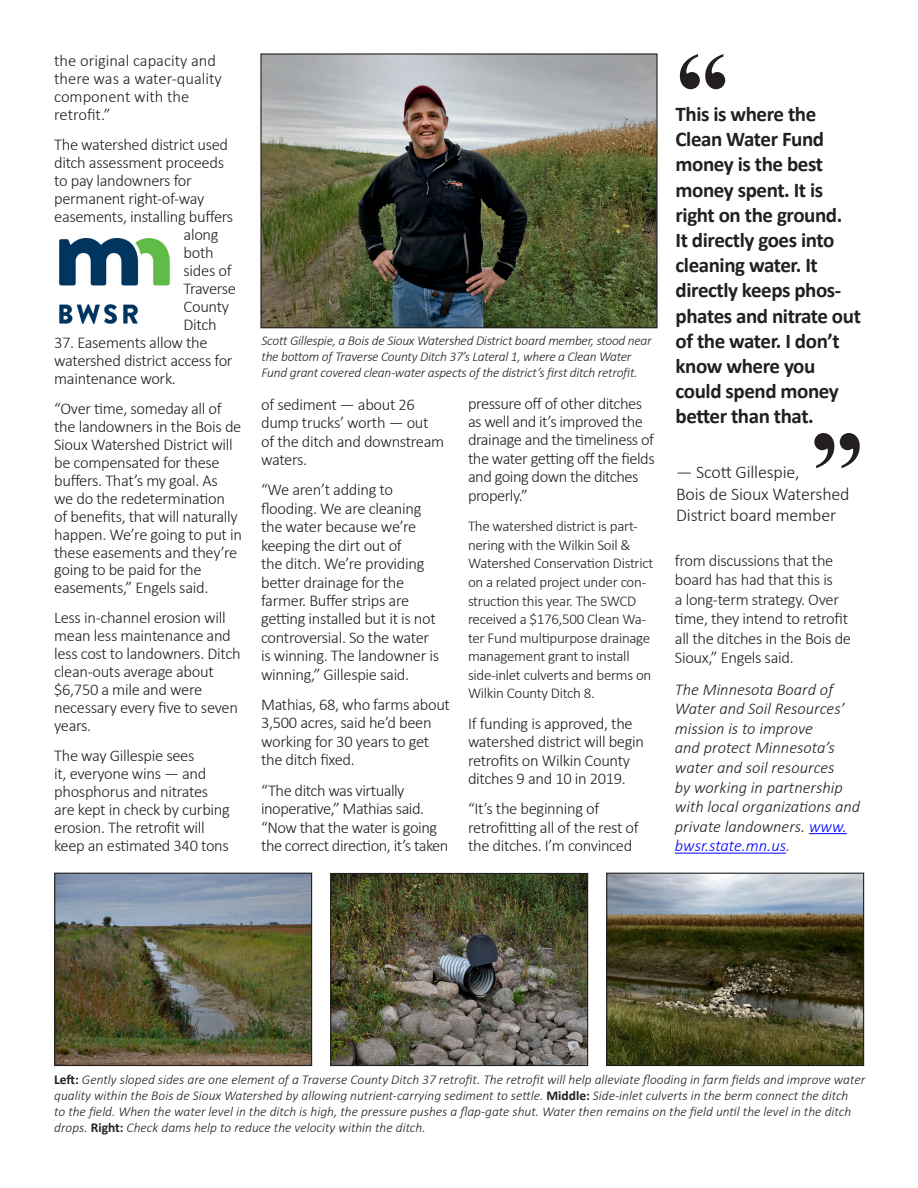
<style>
.page{position:relative;width:918px;height:1188px;background:#fff}
.page>*{position:absolute;margin:0;border:0;box-sizing:border-box;transform-origin:0 0}
.t1{font:700 108px "Times New Roman";color:#231f20}
.t2{font:700 21px/25.2px "Calibri";letter-spacing:-.02em;color:#231f20}
.t3{font:300 18px/21.6px "Calibri";letter-spacing:-.01em;color:#231f20}
.t4{font:300 16.5px/18.5px "Calibri";letter-spacing:-.02em;color:#231f20}
.t5{font:italic 300 16.5px/19.5px "Calibri";color:#231f20}
.t6{font:300 16.5px/18px "Calibri";color:#231f20}
.Annotation_text{font:300 15px/18.6px "Calibri";letter-spacing:-.02em;color:#231f20}
.t7{font:italic 300 13.5px/16.2px "Calibri";color:#231f20}
.t8{font:italic 300 13.5px/16.2px "Calibri";letter-spacing:-.02em;color:#231f20}
.s1{color:#00f}
.s2{font-weight:700;font-style:normal}
</style>
<div class="page">
<hr style="left:809px;top:833px;width:38px;height:1px;background:#00f">
<hr style="left:675px;top:853px;width:111px;height:1px;background:#00f">
<img style="left:59px;top:239px;width:111px;height:85px">
<img style="left:262px;top:55px;width:394px;height:271px">
<div style="left:260px;top:53px;width:398px;height:275px;border:1px solid #231f20"></div>
<img style="left:56px;top:875px;width:254px;height:189px">
<div style="left:54px;top:873px;width:258px;height:193px;border:1px solid #231f20"></div>
<img style="left:608px;top:875px;width:254px;height:189px">
<div style="left:606px;top:873px;width:258px;height:193px;border:1px solid #231f20"></div>
<img style="left:332px;top:875px;width:254px;height:189px">
<div style="left:330px;top:873px;width:258px;height:193px;border:1px solid #231f20"></div>
<p class="t6" style="left:54px;top:52px;width:169px">the original capacity and there was a water-quality component with the retrofit.”</p>
<p class="t4" style="left:54px;top:135px;width:176px">The watershed district used</p>
<p class="t4" style="left:54px;top:153px;width:171px">ditch assessment proceeds</p>
<p class="t4" style="left:54px;top:171px;width:139px">to pay landowners for</p>
<p class="t4" style="left:54px;top:189px;width:152px">permanent right-of-way</p>
<p class="t4" style="left:54px;top:207px;width:181px">easements, installing buffers</p>
<p class="t4" style="left:184px;top:225px;width:37px">along</p>
<p class="t4" style="left:184px;top:243px;width:32px">both</p>
<p class="t4" style="left:184px;top:261px;width:50px">sides of</p>
<p class="t4" style="left:184px;top:279px;width:54px">Traverse</p>
<p class="t4" style="left:184px;top:297px;width:47px">County</p>
<p class="t4" style="left:184px;top:315px;width:35px">Ditch</p>
<p class="t4" style="left:54px;top:333px;width:180px;line-height:18px">37. Easements allow the watershed district access for maintenance work.</p>
<p class="t4" style="left:54px;top:399px;width:189px;line-height:18px">“Over time, someday all of the landowners in the Bois de<br>Sioux Watershed District will be compensated for these buffers. That’s my goal. As<br>we do the redetermination of benefits, that will naturally happen. We’re going to put in these easements and they’re going to be paid for the easements,” Engels said.</p>
<p class="t4" style="left:54px;top:609px;width:188px;line-height:18px">Less in-channel erosion will mean less maintenance and less cost to landowners. Ditch clean-outs average about $6,750 a mile and were necessary every five to seven years.</p>
<p class="t4" style="left:54px;top:747px;width:177px;line-height:18px">The way Gillespie sees<br>it, everyone wins — and phosphorus and nitrates are kept in check by curbing erosion. The retrofit will keep an estimated 340 tons</p>
<p class="t8" style="left:262px;top:332px;width:392px">Scott Gillespie, a Bois de Sioux Watershed District board member, stood near the bottom of Traverse County Ditch 37’s Lateral 1, where a Clean Water<br>Fund grant covered clean-water aspects of the district’s first ditch retrofit.</p>
<p class="t4" style="left:261px;top:395px;width:185px">of sediment — about 26 dump trucks’ worth — out of the ditch and downstream waters.</p>
<p class="t4" style="left:261px;top:481px;width:180px">“We aren’t adding to flooding. We are cleaning the water because we’re keeping the dirt out of<br>the ditch. We’re providing better drainage for the farmer. Buffer strips are getting installed but it is not controversial. So the water is winning. The landowner is winning,” Gillespie said.</p>
<p class="t4" style="left:261px;top:695px;width:190px">Mathias, 68, who farms about<br>3,500 acres, said he’d been working for 30 years to get the ditch fixed.</p>
<p class="t4" style="left:261px;top:781px;width:189px">“The ditch was virtually inoperative,” Mathias said. “Now that the water is going the correct direction, it’s taken</p>
<p class="t4" style="left:468px;top:394px;width:188px">pressure off of other ditches as well and it’s improved the drainage and the timeliness of the water getting off the fields and going down the ditches properly.”</p>
<p class="Annotation_text" style="left:468px;top:517px;width:187px">The watershed district is part&shy;nering with the Wilkin Soil &amp;<br>Watershed Conservation District on a related project under con&shy;struction this year. The SWCD received a $176,500 Clean Wa&shy;ter Fund multipurpose drainage management grant to install side-inlet culverts and berms on<br>Wilkin County Ditch 8.</p>
<p class="t4" style="left:468px;top:714px;width:178px">If funding is approved, the watershed district will begin retrofits on Wilkin County ditches 9 and 10 in 2019.</p>
<p class="t4" style="left:468px;top:799px;width:172px">“It’s the beginning of retrofitting all of the rest of the ditches. I’m convinced</p>
<p class="t1" style="left:676px;top:16px;width:55px">“</p>
<p class="t2" style="left:676px;top:101px;width:187px">This is where the<br>Clean Water Fund money is the best money spent. It is right on the ground.<br>It directly goes into cleaning water. It directly keeps phos&shy;phates and nitrate out of the water. I don’t know where you could spend money better than that.</p>
<p class="t1" style="left:810px;top:395px;width:55px">”</p>
<p class="t3" style="left:676px;top:461px;width:175px">— Scott Gillespie,<br>Bois de Sioux Watershed<br>District board member</p>
<p class="t4" style="left:675px;top:550px;width:178px;line-height:19.5px">from discussions that the board has had that this is<br>a long-term strategy. Over time, they intend to retrofit all the ditches in the Bois de<br>Sioux,” Engels said.</p>
<p class="t5" style="left:675px;top:680px;width:187px">The Minnesota Board of<br>Water and Soil Resources’ mission is to improve<br>and protect Minnesota’s water and soil resources<br>by working in partnership with local organizations and private landowners. <span class="s1">www. bwsr.state.mn.us</span>.</p>
<p class="t7" style="left:54px;top:1071px;width:813px"><span class="s2">Left:</span> Gently sloped sides are one element of a Traverse County Ditch 37 retrofit. The retrofit will help alleviate flooding in farm fields and improve water quality within the Bois de Sioux Watershed by allowing nutrient-carrying sediment to settle. <span class="s2">Middle:</span> Side-inlet culverts in the berm connect the ditch<br>to the field. When the water level in the ditch is high, the pressure pushes a flap-gate shut. Water then remains on the field until the level in the ditch drops. <span class="s2">Right:</span> Check dams help to reduce the velocity within the ditch.</p>
</div>
